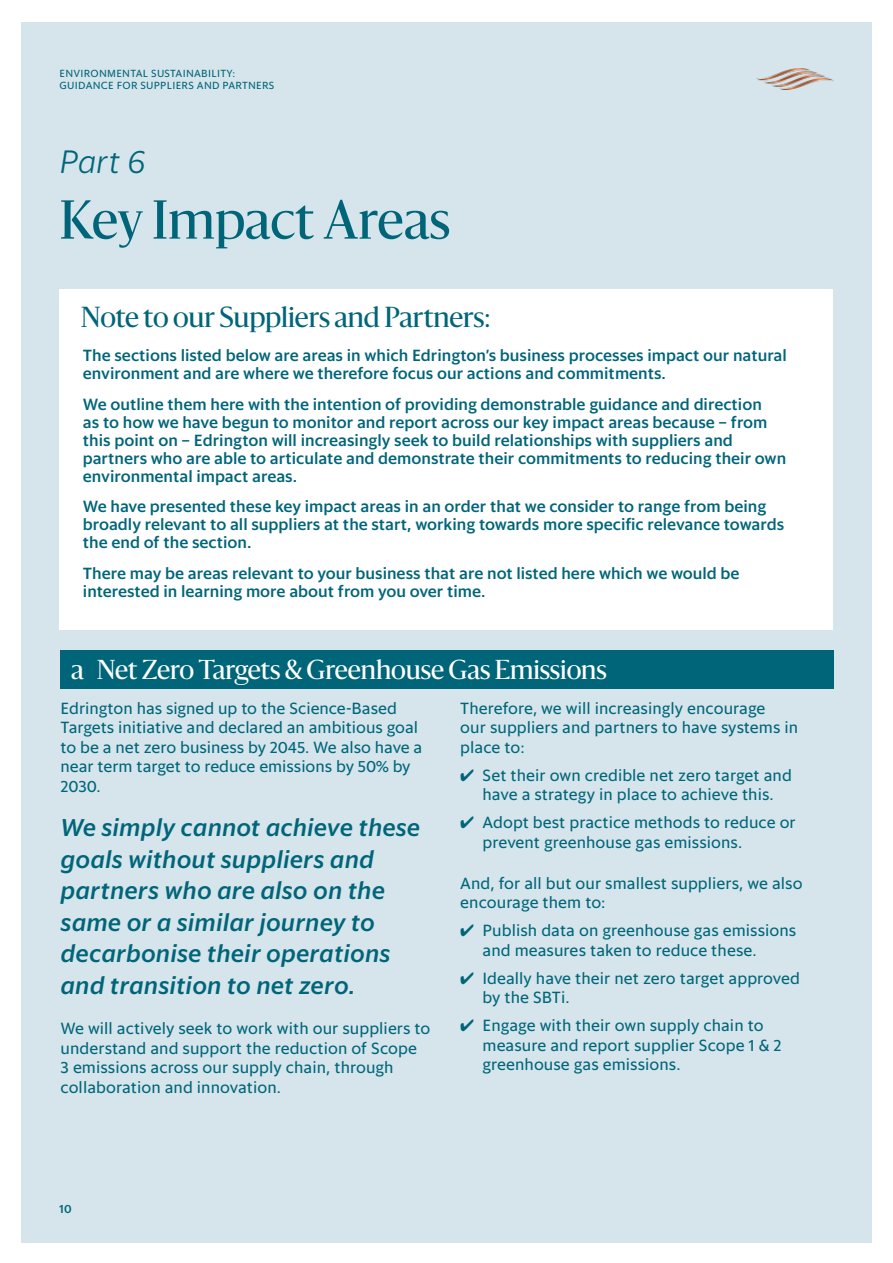
<style>
.page{position:relative;width:893px;height:1263px;background:#fff}
.page>*{position:absolute;margin:0;border:0;box-sizing:border-box;transform-origin:0 0}
.t1{font:51px "Sanomat";color:#006579}
.t2{font:italic 300 33px "Sanomat Sans Text";color:#006579}
.t3{font:27px "Sanomat";letter-spacing:-.005em;color:#006579}
.t4{font:25.5px "Sanomat";letter-spacing:-.005em;color:#fff}
.t5{font:italic 500 24.75px/31.5px "Sanomat Sans Text";letter-spacing:.005em;color:#006579}
.t6{font:16.5px/19.5px "Sanomat Sans Text";letter-spacing:.005em;color:#006579}
.t7{font:500 16.5px/18px "Sanomat Sans Text";color:#006579}
.t8{font:500 12px "Sanomat Sans Text";color:#006579}
.t9{font:10.5px/12.6px "Sanomat Sans Text";letter-spacing:.025em;color:#006579}
</style>
<div class="page">
<div style="left:21px;top:22px;width:851px;height:1221px;background:#d5e5eb"></div>
<div style="left:60px;top:289px;width:773px;height:340px;background:#fff"></div>
<div style="left:60px;top:651px;width:773px;height:38px;background:#006579"></div>
<img style="left:757px;top:68px;width:76px;height:21px">
<p class="t9" style="left:60px;top:66px;width:216px">ENVIRONMENTAL SUSTAINABILITY:<br>GUIDANCE FOR SUPPLIERS AND PARTNERS</p>
<h2 class="t2" style="left:60px;top:137px;width:87px">Part 6</h2>
<h1 class="t1" style="left:60px;top:183px;width:392px">Key Impact Areas</h1>
<h3 class="t3" style="left:81px;top:297px;width:411px">Note to our Suppliers and Partners:</h3>
<p class="t7" style="left:83px;top:345px;width:705px">The sections listed below are areas in which Edrington’s business processes impact our natural environment and are where we therefore focus our actions and commitments.</p>
<p class="t7" style="left:83px;top:393px;width:705px">We outline them here with the intention of providing demonstrable guidance and direction<br>as to how we have begun to monitor and report across our key impact areas because – from this point on – Edrington will increasingly seek to build relationships with suppliers and partners who are able to articulate and demonstrate their commitments to reducing their own environmental impact areas.</p>
<p class="t7" style="left:83px;top:496px;width:703px">We have presented these key impact areas in an order that we consider to range from being broadly relevant to all suppliers at the start, working towards more specific relevance towards the end of the section.</p>
<p class="t7" style="left:83px;top:563px;width:658px">There may be areas relevant to your business that are not listed here which we would be interested in learning more about from you over time.</p>
<h3 class="t4" style="left:71px;top:651px;width:537px">a Net Zero Targets &amp; Greenhouse Gas Emissions</h3>
<p class="t6" style="left:61px;top:697px;width:363px">Edrington has signed up to the Science-Based Targets initiative and declared an ambitious goal to be a net zero business by 2045. We also have a near term target to reduce emissions by 50% by 2030.</p>
<h3 class="t5" style="left:61px;top:809px;width:361px">We simply cannot achieve these goals without suppliers and partners who are also on the same or a similar journey to decarbonise their operations and transition to net zero.</h3>
<p class="t6" style="left:61px;top:1017px;width:371px">We will actively seek to work with our suppliers to understand and support the reduction of Scope<br>3 emissions across our supply chain, through collaboration and innovation.</p>
<p class="t6" style="left:460px;top:697px;width:339px">Therefore, we will increasingly encourage<br>our suppliers and partners to have systems in place to:</p>
<p class="t6" style="left:460px;top:764px;width:333px;text-align:center">✔ Set their own credible net zero target and have a strategy in place to achieve this.</p>
<p class="t6" style="left:482px;top:811px;width:315px;text-indent:-22px">✔ Adopt best practice methods to reduce or prevent greenhouse gas emissions.</p>
<p class="t6" style="left:460px;top:872px;width:344px">And, for all but our smallest suppliers, we also encourage them to:</p>
<p class="t6" style="left:482px;top:919px;width:315px;text-indent:-22px">✔ Publish data on greenhouse gas emissions and measures taken to reduce these.</p>
<p class="t6" style="left:482px;top:967px;width:319px;text-indent:-22px">✔ Ideally have their net zero target approved by the SBTi.</p>
<p class="t6" style="left:482px;top:1014px;width:300px;text-indent:-22px">✔ Engage with their own supply chain to measure and report supplier Scope 1 &amp; 2 greenhouse gas emissions.</p>
<p class="t8" style="left:60px;top:1200px;width:14px">10</p>
</div>
